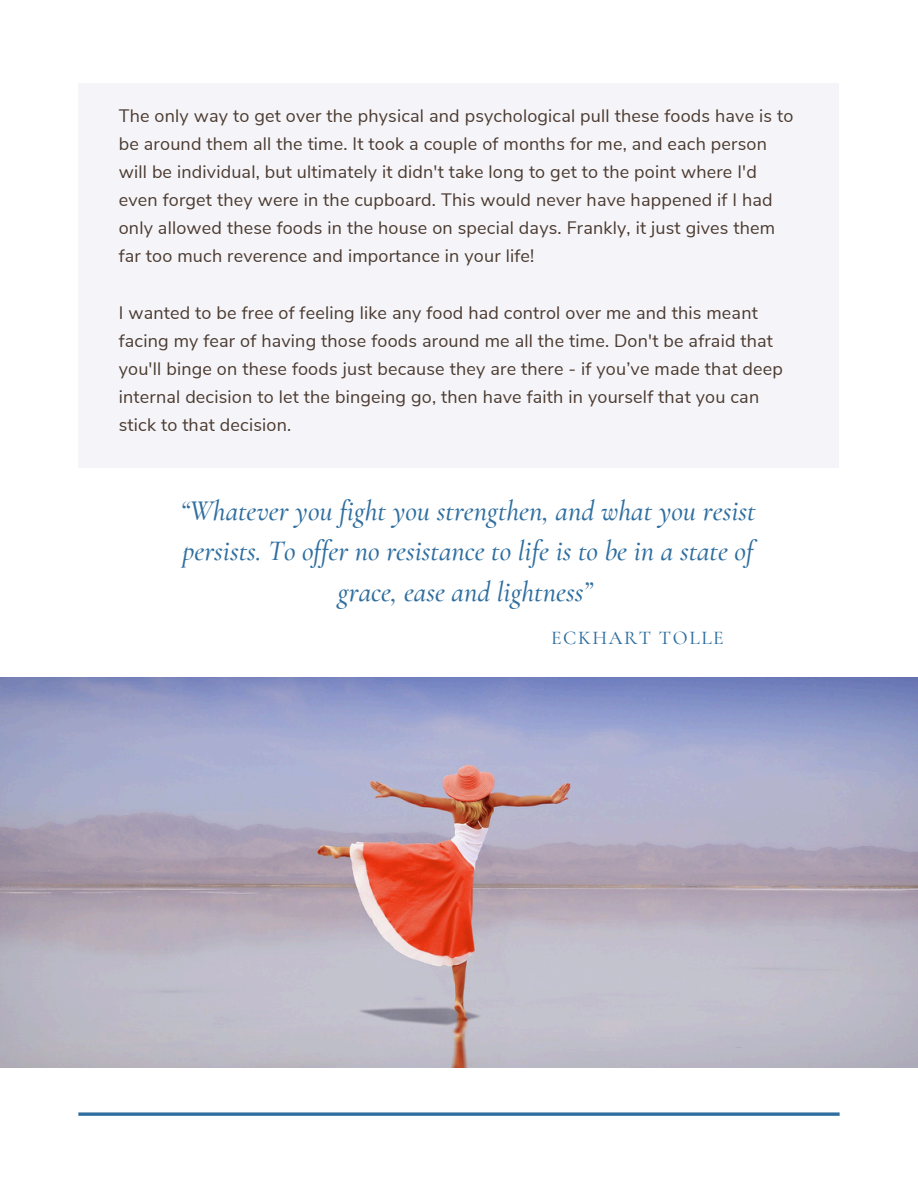
<style>
.page{position:relative;width:918px;height:1188px;background:#fff}
.page>*{position:absolute;margin:0;border:0;box-sizing:border-box;transform-origin:0 0}
.t1{font:italic 500 28.5px/40.5px "Cormorant Garamond";color:#2f6e9f;text-align:center}
.t2{font:500 19.5px "Cormorant Garamond";letter-spacing:.08em;color:#2f6e9f}
.t3{font:18px/28.2px "Nunito Sans";letter-spacing:.01em;color:#4b3b31}
</style>
<div class="page">
<svg style="left:78px;top:1112px;width:762px;height:4px;background:#4e84ad"></svg>
<div style="left:78px;top:83px;width:761px;height:384px;background:#f5f5f9"></div>
<img style="left:0;top:678px;width:918px;height:389px">
<p class="t3" style="left:119px;top:102px;width:676px">The only way to get over the physical and psychological pull these foods have is to be around them all the time. It took a couple of months for me, and each person will be individual, but ultimately it didn't take long to get to the point where I'd even forget they were in the cupboard. This would never have happened if I had only allowed these foods in the house on special days. Frankly, it just gives them far too much reverence and importance in your life!</p>
<p class="t3" style="left:119px;top:299px;width:666px">I wanted to be free of feeling like any food had control over me and this meant facing my fear of having those foods around me all the time. Don't be afraid that you'll binge on these foods just because they are there - if you’ve made that deep internal decision to let the bingeing go, then have faith in yourself that you can stick to that decision.</p>
<h1 class="t1" style="left:181px;top:490px;width:576px">“Whatever you fight you strengthen, and what you resist persists. To offer no resistance to life is to be in a state of grace, ease and lightness”</h1>
<h2 class="t2" style="left:551px;top:626px;width:174px">ECKHART TOLLE</h2>
</div>
